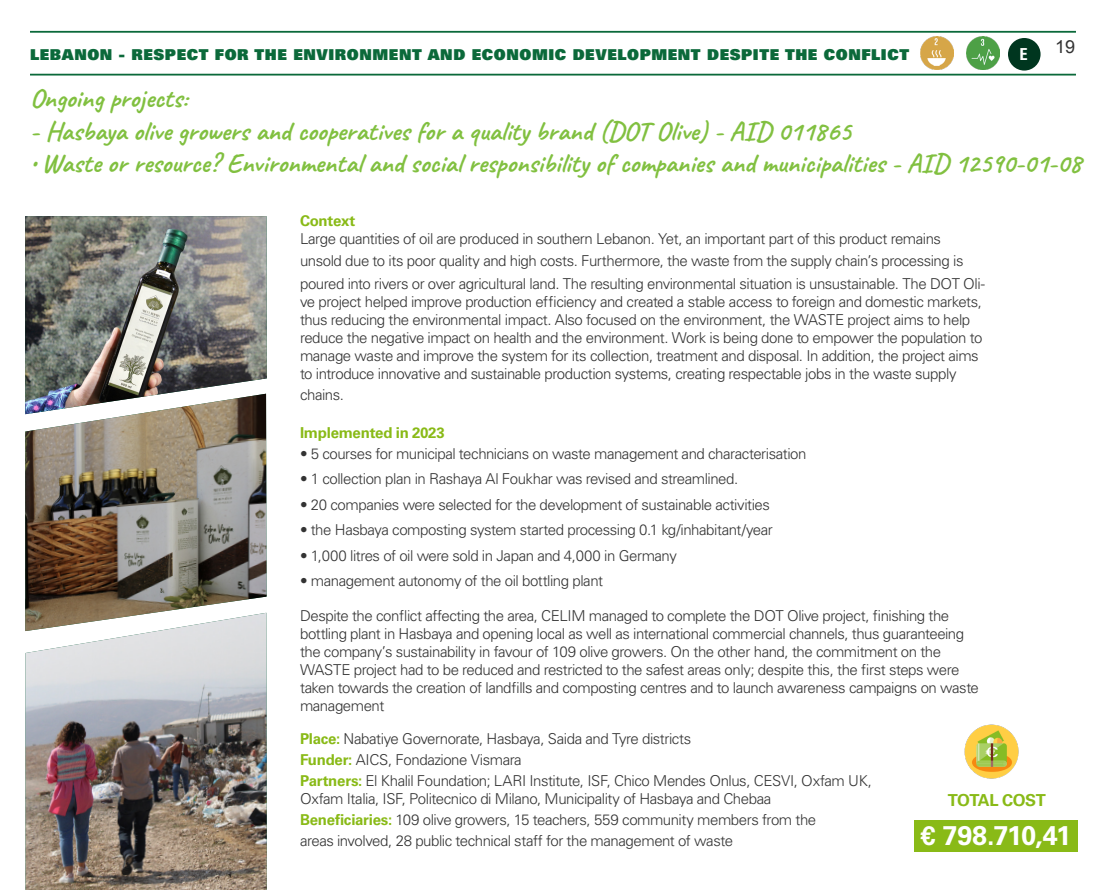
<style>
.page{position:relative;width:1106px;height:890px;background:#fff}
.page>*{position:absolute;margin:0;border:0;box-sizing:border-box;transform-origin:0 0}
.t1{font:700 27px "Caveat";color:#81c040}
.t2{font:700 27px "Univers LT Std";letter-spacing:-.04em;color:#fff}
.t3{font:18px "Arial";color:#333}
.t4{font:700 16.5px "Univers LT Std";letter-spacing:-.03em;color:#89ba17}
.t5{font:700 condensed 16.5px "Univers LT Std";color:#fff}
.t6{font:300 15px/18px "Univers LT Std";letter-spacing:-.03em;color:#333}
.t7{font:15px "Univers LT Std X Black";letter-spacing:.04em;color:#0b693a}
.t8{font:700 15px "Univers LT Std";letter-spacing:-.015em;color:#89ba17}
.s1{font-weight:700;color:#89ba17}
</style>
<div class="page">
<img style="left:25px;top:216px;width:242px;height:198px">
<hr style="left:30px;top:31px;width:1046px;height:2px;background:#0b693a">
<hr style="left:30px;top:74px;width:1046px;height:1px;background:#0b693a">
<img style="left:25px;top:612px;width:242px;height:278px">
<img style="left:25px;top:394px;width:241px;height:237px">
<div style="left:914px;top:820px;width:163px;height:32px;background:#89ba17"></div>
<img style="left:964px;top:724px;width:55px;height:55px">
<img style="left:920px;top:36px;width:33px;height:33px">
<img style="left:966px;top:37px;width:33px;height:33px">
<div style="left:1008px;top:38px;width:32px;height:33px;background:#00361f;border-radius:50%"></div>
<p class="t7" style="left:30px;top:45px;width:880px">LEBANON - RESPECT FOR THE ENVIRONMENT AND ECONOMIC DEVELOPMENT DESPITE THE CONFLICT</p>
<p class="t5" style="left:1019px;top:44px;width:10px">E</p>
<p class="t3" style="left:1055px;top:35px;width:22px">19</p>
<p class="t1" style="left:30px;top:81px;width:159px">Ongoing projects:</p>
<p class="t1" style="left:30px;top:114px;width:822px">- Hasbaya olive growers and cooperatives for a quality brand (DOT Olive) - AID 011865</p>
<p class="t1" style="left:30px;top:146px;width:1052px">• Waste or resource? Environmental and social responsibility of companies and municipalities - AID 12590-01-08</p>
<p class="t8" style="left:300px;top:212px;width:57px">Context</p>
<p class="t6" style="left:300px;top:230px;width:642px">Large quantities of oil are produced in southern Lebanon. Yet, an important part of this product remains</p>
<p class="t6" style="left:300px;top:252px;width:665px">unsold due to its poor quality and high costs. Furthermore, the waste from the supply chain’s processing is</p>
<p class="t6" style="left:300px;top:275px;width:686px">poured into rivers or over agricultural land. The resulting environmental situation is unsustainable. The DOT Oli&shy;ve project helped improve production efficiency and created a stable access to foreign and domestic markets, thus reducing the environmental impact. Also focused on the environment, the WASTE project aims to help reduce the negative impact on health and the environment. Work is being done to empower the population to manage waste and improve the system for its collection, treatment and disposal. In addition, the project aims to introduce innovative and sustainable production systems, creating respectable jobs in the waste supply</p>
<p class="t6" style="left:300px;top:386px;width:45px">chains.</p>
<p class="t8" style="left:300px;top:423px;width:146px">Implemented in 2023</p>
<p class="t6" style="left:300px;top:444px;width:508px">• 5 courses for municipal technicians on waste management and characterisation</p>
<p class="t6" style="left:300px;top:470px;width:440px">• 1 collection plan in Rashaya Al Foukhar was revised and streamlined.</p>
<p class="t6" style="left:300px;top:495px;width:471px">• 20 companies were selected for the development of sustainable activities</p>
<p class="t6" style="left:300px;top:521px;width:474px">• the Hasbaya composting system started processing 0.1 kg/inhabitant/year</p>
<p class="t6" style="left:300px;top:546px;width:378px">• 1,000 litres of oil were sold in Japan and 4,000 in Germany</p>
<p class="t6" style="left:300px;top:572px;width:304px">• management autonomy of the oil bottling plant</p>
<p class="t6" style="left:300px;top:606px;width:680px">Despite the conflict affecting the area, CELIM managed to complete the DOT Olive project, finishing the bottling plant in Hasbaya and opening local as well as international commercial channels, thus guaranteeing the company’s sustainability in favour of 109 olive growers. On the other hand, the commitment on the WASTE project had to be reduced and restricted to the safest areas only; despite this, the first steps were taken towards the creation of landfills and composting centres and to launch awareness campaigns on waste management</p>
<p class="t6" style="left:300px;top:729px;width:393px"><span class="s1">Place:</span> Nabatiye Governorate, Hasbaya, Saida and Tyre districts</p>
<p class="t6" style="left:300px;top:750px;width:223px"><span class="s1">Funder:</span> AICS, Fondazione Vismara</p>
<p class="t6" style="left:300px;top:771px;width:573px"><span class="s1">Partners:</span> El Khalil Foundation; LARI Institute, ISF, Chico Mendes Onlus, CESVI, Oxfam UK,</p>
<p class="t6" style="left:300px;top:789px;width:473px">Oxfam Italia, ISF, Politecnico di Milano, Municipality of Hasbaya and Chebaa</p>
<p class="t6" style="left:300px;top:810px;width:518px"><span class="s1">Beneficiaries:</span> 109 olive growers, 15 teachers, 559 community members from the</p>
<p class="t6" style="left:300px;top:831px;width:434px">areas involved, 28 public technical staff for the management of waste</p>
<p class="t4" style="left:947px;top:790px;width:99px">TOTAL COST</p>
<p class="t2" style="left:920px;top:820px;width:152px">€ 798.710,41</p>
</div>
